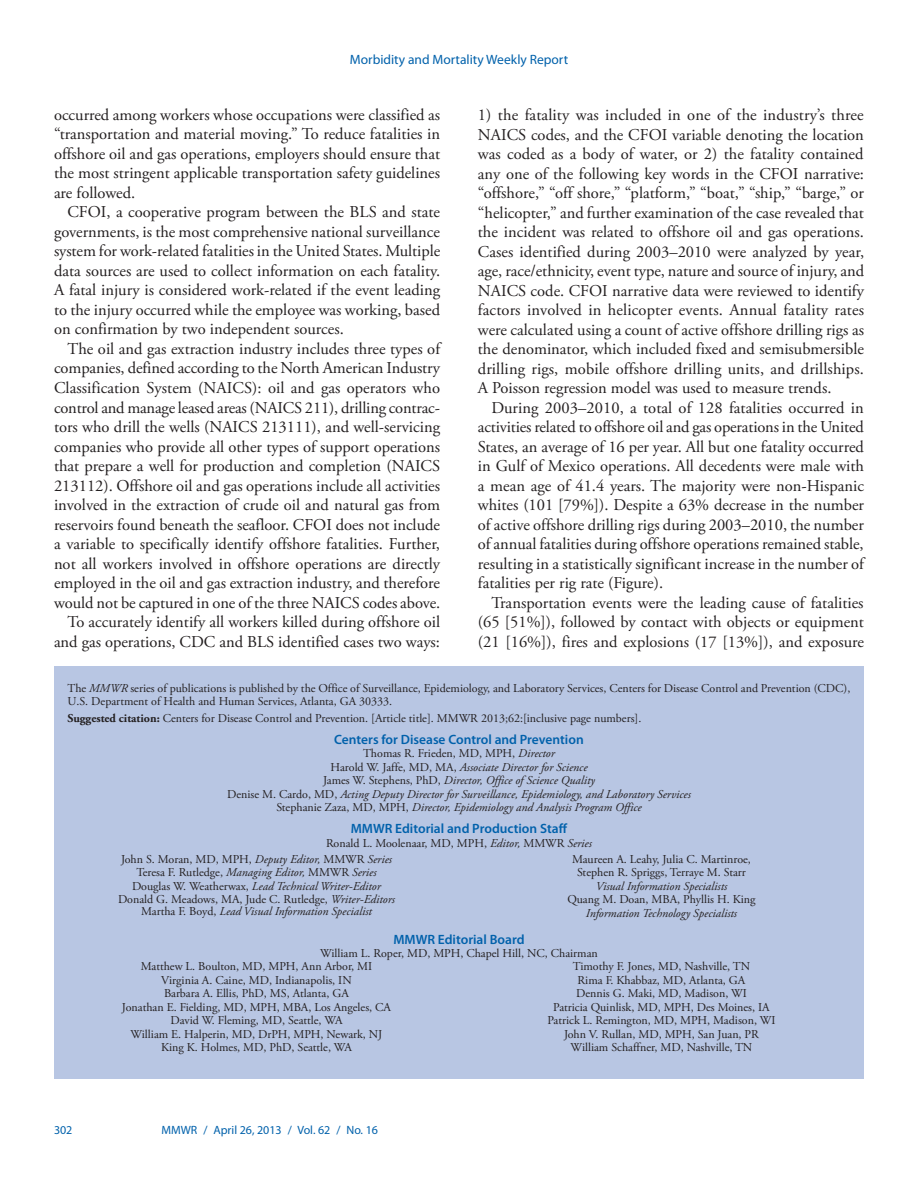
<style>
.page{position:relative;width:918px;height:1188px;background:#fff}
.page>*{position:absolute;margin:0;border:0;box-sizing:border-box;transform-origin:0 0}
.body_copy{font:16.5px/19.5px "Adobe Garamond Pro";color:#231f20;text-align:justify}
.t1{font:600 13.5px "Myriad Pro";color:#0161ab}
.t2{font:13.5px "Myriad Pro";color:#0161ab}
.t3{font:12px/13.5px "Adobe Garamond Pro";color:#231f20;text-align:center}
.t4{font:italic 12px/13.5px "Adobe Garamond Pro";color:#231f20;text-align:center}
.footer_left{font:12px "Myriad Pro";color:#0161ab}
.s1{font-style:italic}
.s2{font-weight:700}
.s3{font-style:normal}
</style>
<div class="page">
<div style="left:54px;top:666px;width:810px;height:413px;background:#b8c6e3"></div>
<p class="t2" style="left:350px;top:51px;width:220px">Morbidity and Mortality Weekly Report</p>
<p class="body_copy" style="left:54px;top:106px;width:388px">occurred among workers whose occupations were classified as “transportation and material moving.” To reduce fatalities in offshore oil and gas operations, employers should ensure that the most stringent applicable transportation safety guidelines are followed.</p>
<p class="body_copy" style="left:54px;top:203px;width:388px;text-indent:13px">CFOI, a cooperative program between the BLS and state governments, is the most comprehensive national surveillance system for work-related fatalities in the United States. Multiple data sources are used to collect information on each fatality.<br>A fatal injury is considered work-related if the event leading to the injury occurred while the employee was working, based on confirmation by two independent sources.</p>
<p class="body_copy" style="left:54px;top:340px;width:388px;text-indent:13px">The oil and gas extraction industry includes three types of companies, defined according to the North American Industry Classification System (NAICS): oil and gas operators who control and manage leased areas (NAICS 211), drilling contrac&shy;tors who drill the wells (NAICS 213111), and well-servicing companies who provide all other types of support operations that prepare a well for production and completion (NAICS 213112). Offshore oil and gas operations include all activities involved in the extraction of crude oil and natural gas from reservoirs found beneath the seafloor. CFOI does not include a variable to specifically identify offshore fatalities. Further, not all workers involved in offshore operations are directly employed in the oil and gas extraction industry, and therefore would not be captured in one of the three NAICS codes above.</p>
<p class="body_copy" style="left:54px;top:613px;width:388px;text-align:right">To accurately identify all workers killed during offshore oil and gas operations, CDC and BLS identified cases two ways:</p>
<p class="body_copy" style="left:478px;top:106px;width:388px">1) the fatality was included in one of the industry’s three NAICS codes, and the CFOI variable denoting the location was coded as a body of water, or 2) the fatality contained any one of the following key words in the CFOI narrative: “offshore,” “off shore,” “platform,” “boat,” “ship,” “barge,” or “helicopter,” and further examination of the case revealed that the incident was related to offshore oil and gas operations.<br>Cases identified during 2003–2010 were analyzed by year, age, race/ethnicity, event type, nature and source of injury, and NAICS code. CFOI narrative data were reviewed to identify factors involved in helicopter events. Annual fatality rates were calculated using a count of active offshore drilling rigs as the denominator, which included fixed and semisubmersible drilling rigs, mobile offshore drilling units, and drillships.<br>A Poisson regression model was used to measure trends.</p>
<p class="body_copy" style="left:478px;top:398px;width:388px;text-indent:13px">During 2003–2010, a total of 128 fatalities occurred in activities related to offshore oil and gas operations in the United States, an average of 16 per year. All but one fatality occurred in Gulf of Mexico operations. All decedents were male with a mean age of 41.4 years. The majority were non-Hispanic whites (101 [79%]). Despite a 63% decrease in the number of active offshore drilling rigs during 2003–2010, the number of annual fatalities during offshore operations remained stable, resulting in a statistically significant increase in the number of fatalities per rig rate (Figure).</p>
<p class="body_copy" style="left:478px;top:593px;width:388px;text-indent:13px">Transportation events were the leading cause of fatalities (65 [51%]), followed by contact with objects or equipment (21 [16%]), fires and explosions (17 [13%]), and exposure</p>
<p class="t3" style="left:68px;top:682px;width:784px;text-align:left">The <span class="s1">MMWR</span> series of publications is published by the Office of Surveillance, Epidemiology, and Laboratory Services, Centers for Disease Control and Prevention (CDC),<br>U.S. Department of Health and Human Services, Atlanta, GA 30333.</p>
<p class="t3" style="left:68px;top:712px;width:575px"><span class="s2">Suggested citation:</span> Centers for Disease Control and Prevention. [Article title]. MMWR 2013;62:[inclusive page numbers].</p>
<p class="t1" style="left:334px;top:731px;width:251px">Centers for Disease Control and Prevention</p>
<p class="t4" style="left:227px;top:747px;width:465px"><span class="s3">Thomas R. Frieden, MD, MPH,</span> Director<br><span class="s3">Harold W. Jaffe, MD, MA,</span> Associate Director for Science<br><span class="s3">James W. Stephens, PhD,</span> Director, Office of Science Quality<br><span class="s3">Denise M. Cardo, MD,</span> Acting Deputy Director for Surveillance, Epidemiology, and Laboratory Services <span class="s3">Stephanie Zaza, MD, MPH,</span> Director, Epidemiology and Analysis Program Office</p>
<p class="t1" style="left:351px;top:820px;width:218px">MMWR Editorial and Production Staff</p>
<p class="t3" style="left:121px;top:835px;width:472px;line-height:15.9px;text-align:left;text-indent:205px">Ronald L. Moolenaar, MD, MPH, <span class="s1">Editor,</span> MMWR <span class="s1">Series<br></span>John S. Moran, MD, MPH, <span class="s1">Deputy Editor,</span> MMWR <span class="s1">Series</span></p>
<p class="t3" style="left:118px;top:866px;width:278px">Teresa F. Rutledge, <span class="s1">Managing Editor,</span> MMWR <span class="s1">Series<br></span>Douglas W. Weatherwax, <span class="s1">Lead Technical Writer-Editor<br></span>Donald G. Meadows, MA, Jude C. Rutledge, <span class="s1">Writer-Editors</span></p>
<p class="t4" style="left:141px;top:905px;width:232px"><span class="s3">Martha F. Boyd,</span> Lead Visual Information Specialist</p>
<p class="t3" style="left:572px;top:852px;width:180px">Maureen A. Leahy, Julia C. Martinroe,<br>Stephen R. Spriggs, Terraye M. Starr</p>
<p class="t4" style="left:596px;top:879px;width:133px">Visual Information Specialists</p>
<p class="t3" style="left:567px;top:893px;width:190px">Quang M. Doan, MBA, Phyllis H. King</p>
<p class="t4" style="left:586px;top:906px;width:153px">Information Technology Specialists</p>
<p class="t1" style="left:393px;top:931px;width:133px">MMWR Editorial Board</p>
<p class="t3" style="left:320px;top:947px;width:279px">William L. Roper, MD, MPH, Chapel Hill, NC, Chairman</p>
<p class="t3" style="left:141px;top:960px;width:233px">Matthew L. Boulton, MD, MPH, Ann Arbor, MI</p>
<p class="t3" style="left:161px;top:974px;width:192px">Virginia A. Caine, MD, Indianapolis, IN</p>
<p class="t3" style="left:164px;top:987px;width:186px">Barbara A. Ellis, PhD, MS, Atlanta, GA</p>
<p class="t3" style="left:122px;top:1001px;width:271px">Jonathan E. Fielding, MD, MPH, MBA, Los Angeles, CA</p>
<p class="t3" style="left:170px;top:1014px;width:174px">David W. Fleming, MD, Seattle, WA</p>
<p class="t3" style="left:131px;top:1028px;width:253px">William E. Halperin, MD, DrPH, MPH, Newark, NJ</p>
<p class="t3" style="left:161px;top:1041px;width:192px">King K. Holmes, MD, PhD, Seattle, WA</p>
<p class="t3" style="left:548px;top:960px;width:229px">Timothy F. Jones, MD, Nashville, TN<br>Rima F. Khabbaz, MD, Atlanta, GA<br>Dennis G. Maki, MD, Madison, WI<br>Patricia Quinlisk, MD, MPH, Des Moines, IA Patrick L. Remington, MD, MPH, Madison, WI John V. Rullan, MD, MPH, San Juan, PR William Schaffner, MD, Nashville, TN</p>
<p class="footer_left" style="left:54px;top:1123px;width:20px">302</p>
<p class="footer_left" style="left:161px;top:1123px;width:218px">MMWR / April 26, 2013 / Vol. 62 / No. 16</p>
</div>
